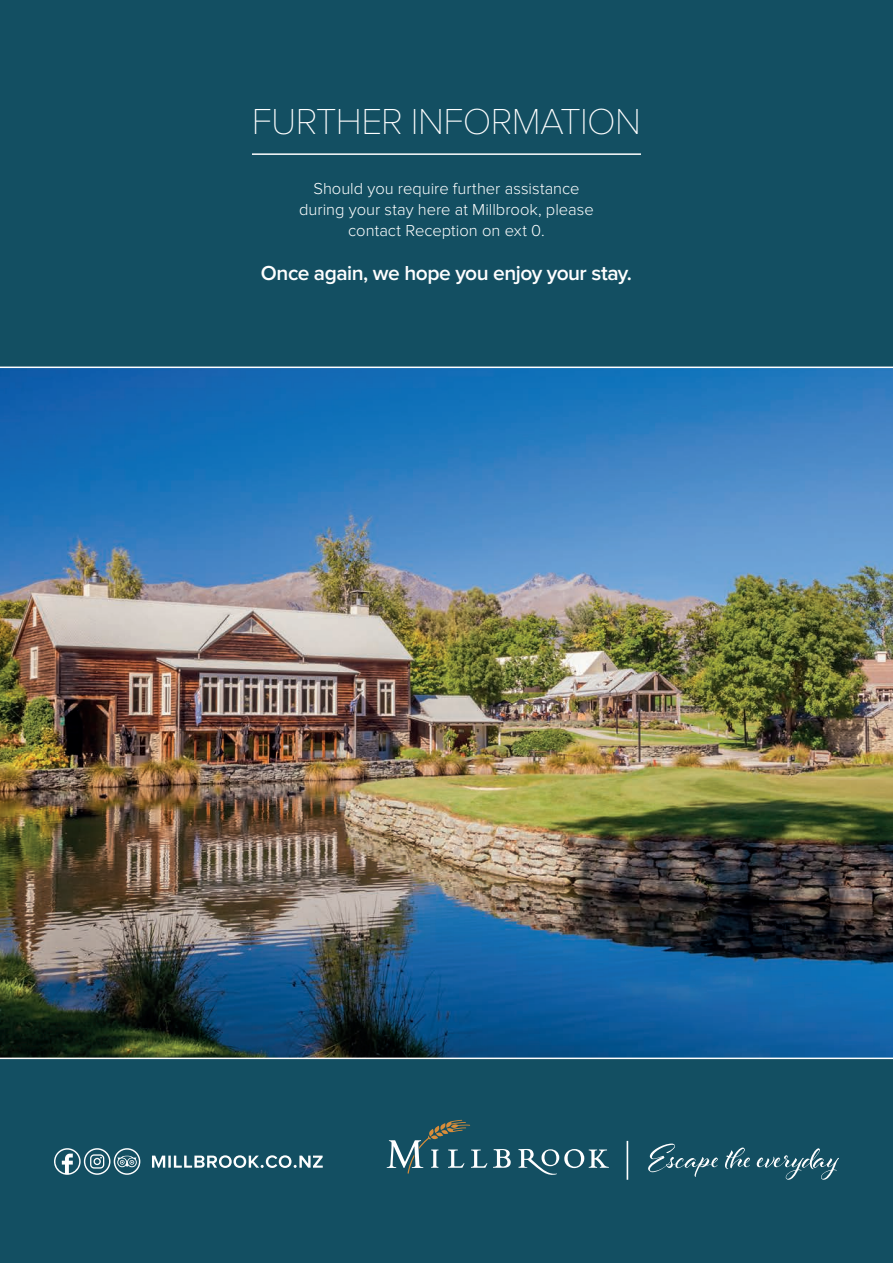
<style>
.page{position:relative;width:893px;height:1263px;background:#134f62}
.page>*{position:absolute;margin:0;border:0;box-sizing:border-box;transform-origin:0 0}
.t1{font:100 37.5px "Proxima Nova T";letter-spacing:-.02em;color:#fff}
.t2{font:600 21px "Proxima Nova";letter-spacing:-.025em;color:#fff}
.t3{font:300 16.5px/21px "Proxima Nova";color:#fff;text-align:center}
</style>
<div class="page">
<svg style="left:54px;top:1148px;width:269px;height:27px"></svg>
<svg style="left:648px;top:1143px;width:191px;height:37px"></svg>
<svg style="left:387px;top:1120px;width:222px;height:55px"></svg>
<hr style="left:627px;top:1141px;width:1px;height:39px;background:#fff">
<img style="left:0;top:367px;width:893px;height:692px">
<hr style="left:252px;top:153px;width:389px;height:2px;background:#fff">
<p class="t1" style="left:252px;top:100px;width:391px">FURTHER INFORMATION</p>
<p class="t3" style="left:299px;top:178px;width:296px">Should you require further assistance during your stay here at Millbrook, please contact Reception on ext 0.</p>
<p class="t2" style="left:261px;top:261px;width:373px">Once again, we hope you enjoy your stay.</p>
</div>
